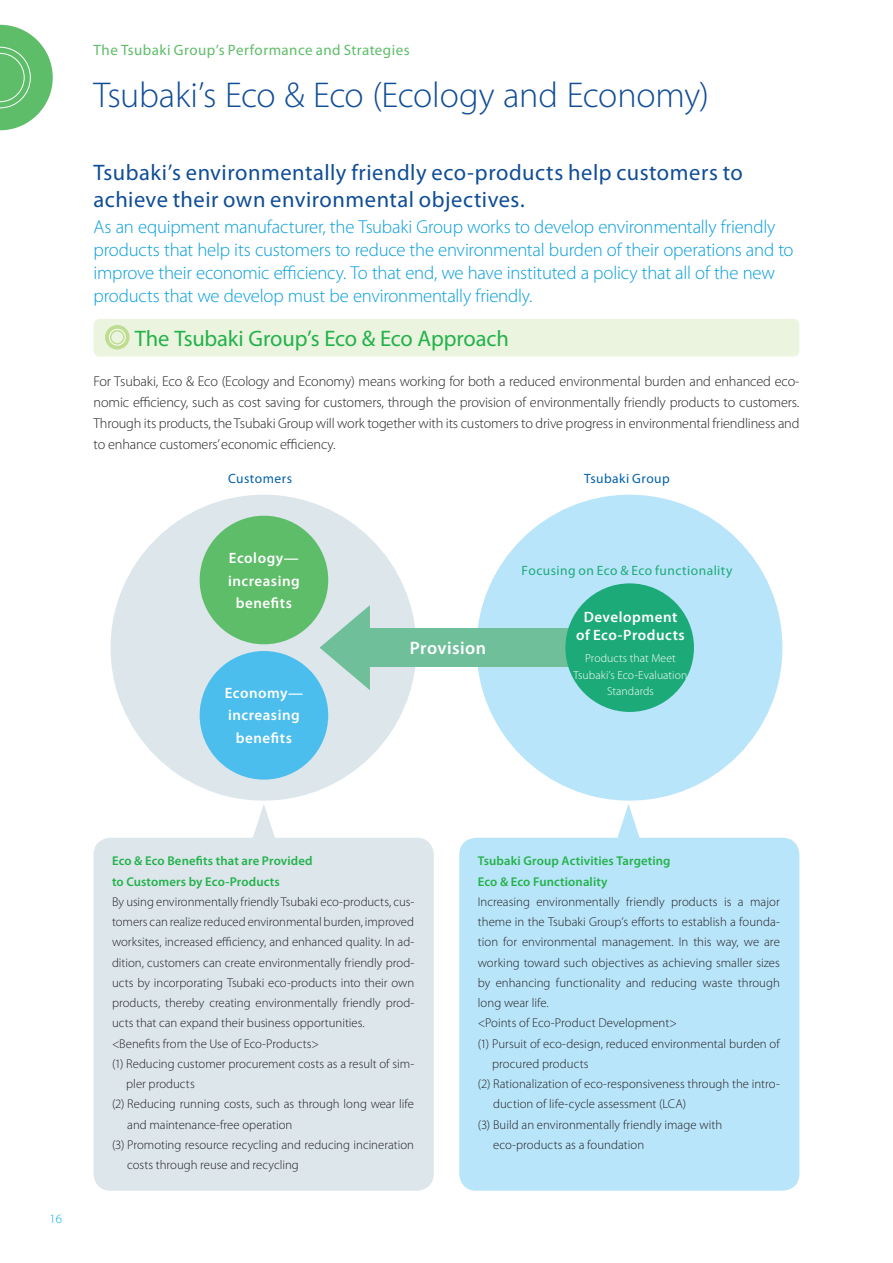
<style>
.page{position:relative;width:893px;height:1263px;background:#fff}
.page>*{position:absolute;margin:0;border:0;box-sizing:border-box;transform-origin:0 0}
.ページタイトル_E{font:300 36px "Myriad Pro";letter-spacing:-.01em;color:#0f4d96}
.t1{font:22.5px/27px "Myriad Pro";letter-spacing:.025em;color:#0f4d96}
.見出し2_E{font:22.5px "Myriad Pro";letter-spacing:-.01em;color:#23b24b}
.リード_E{font:300 18.75px/23.2px "Myriad Pro";letter-spacing:-.01em;color:#069edb}
.t2{font:600 18px "Myriad Pro";letter-spacing:.025em;color:#fff}
.t3{font:600 15px/22.5px "Myriad Pro";letter-spacing:.035em;color:#fff}
.ページタイトル1{font:15px "Myriad Pro";letter-spacing:.03em;color:#5ebd68}
.本文1_E{font:300 14.25px/21px "Myriad Pro";letter-spacing:-.01em;color:#231f20;text-align:justify}
.t4{font:13.5px "Myriad Pro";letter-spacing:.035em;color:#1caa79}
.t5{font:13.5px "Myriad Pro";letter-spacing:.035em;color:#0160ae}
.本文2_E_8_5_13_5{font:300 12.75px/20.2px "Myriad Pro";color:#231f20}
.本文2_E_8_5_13_5-2{font:600 12.75px "Myriad Pro";letter-spacing:.01em;color:#23b24b}
.t6{font:300 12.75px "Myriad Pro";color:#00aeef}
.見出し3_E_8_5_13_5{font:300 11.7px/16.6px "Myriad Pro";letter-spacing:.005em;color:#fff;text-align:center}
</style>
<div class="page">
<svg style="left:252px;top:804px;width:23px;height:34px"></svg>
<svg style="left:611px;top:804px;width:35px;height:34px"></svg>
<div style="left:94px;top:838px;width:340px;height:353px;background:#dce6eb;border-radius:17px"></div>
<div style="left:459px;top:838px;width:340px;height:353px;background:#b9e5fa;border-radius:17px"></div>
<svg style="left:0;top:25px;width:53px;height:105px"></svg>
<div style="left:94px;top:319px;width:705px;height:38px;background:#ebf4de;border-radius:6px"></div>
<div style="left:105px;top:325px;width:25px;height:24px;border:6px solid #bfdc93;border-radius:50%"></div>
<div style="left:109px;top:329px;width:17px;height:17px;border:1px solid #fff;border-radius:50%"></div>
<div style="left:111px;top:495px;width:305px;height:306px;background:#dce6eb;border-radius:50%"></div>
<div style="left:476px;top:495px;width:306px;height:306px;background:#b9e5fa;border-radius:50%"></div>
<div style="left:363px;top:628px;width:241px;height:39px;background:#6fbf9b"></div>
<svg style="left:320px;top:605px;width:50px;height:85px"></svg>
<div style="left:565px;top:583px;width:129px;height:129px;background:#1caa79;border-radius:50%"></div>
<div style="left:200px;top:516px;width:128px;height:128px;background:#5ebd68;border-radius:50%"></div>
<div style="left:200px;top:651px;width:128px;height:129px;background:#4bbeed;border-radius:50%"></div>
<p class="ページタイトル1" style="left:94px;top:41px;width:318px">The Tsubaki Group’s Performance and Strategies</p>
<p class="ページタイトル_E" style="left:94px;top:73px;width:617px">Tsubaki’s Eco &amp; Eco (Ecology and Economy)</p>
<p class="t1" style="left:94px;top:159px;width:651px">Tsubaki’s environmentally friendly eco-products help customers to achieve their own environmental objectives.</p>
<p class="リード_E" style="left:94px;top:214px;width:701px">As an equipment manufacturer, the Tsubaki Group works to develop environmentally friendly products that help its customers to reduce the environmental burden of their operations and to improve their economic efficiency. To that end, we have instituted a policy that all of the new products that we develop must be environmentally friendly.</p>
<p class="見出し2_E" style="left:135px;top:324px;width:376px">The Tsubaki Group’s Eco &amp; Eco Approach</p>
<p class="本文1_E" style="left:94px;top:371px;width:707px">For Tsubaki, Eco &amp; Eco (Ecology and Economy) means working for both a reduced environmental burden and enhanced eco&shy;nomic efficiency, such as cost saving for customers, through the provision of environmentally friendly products to customers.<br>Through its products, the Tsubaki Group will work together with its customers to drive progress in environmental friendliness and to enhance customers’economic efficiency.</p>
<p class="t5" style="left:228px;top:470px;width:66px">Customers</p>
<p class="t5" style="left:584px;top:470px;width:87px">Tsubaki Group</p>
<p class="t3" style="left:229px;top:546px;width:71px">Ecology—</p>
<p class="t3" style="left:228px;top:569px;width:73px">increasing</p>
<p class="t3" style="left:236px;top:591px;width:58px">benefits</p>
<p class="t3" style="left:225px;top:681px;width:80px">Economy— increasing</p>
<p class="t3" style="left:236px;top:726px;width:58px">benefits</p>
<p class="t2" style="left:410px;top:636px;width:78px">Provision</p>
<p class="t4" style="left:521px;top:562px;width:213px">Focusing on Eco &amp; Eco functionality</p>
<p class="t3" style="left:584px;top:605px;width:95px">Development</p>
<p class="t3" style="left:576px;top:623px;width:110px">of Eco-Products</p>
<p class="見出し3_E_8_5_13_5" style="left:574px;top:650px;width:115px">Products that Meet<br>Tsubaki’s Eco-Evaluation<br>Standards</p>
<p class="t6" style="left:49px;top:1211px;width:14px">16</p>
<p class="本文2_E_8_5_13_5-2" style="left:112px;top:853px;width:202px">Eco &amp; Eco Benefits that are Provided</p>
<p class="本文2_E_8_5_13_5-2" style="left:112px;top:873px;width:169px">to Customers by Eco-Products</p>
<p class="本文2_E_8_5_13_5" style="left:112px;top:891px;width:304px;text-align:justify">By using environmentally friendly Tsubaki eco-products, cus&shy;tomers can realize reduced environmental burden, improved worksites, increased efficiency, and enhanced quality. In ad&shy;dition, customers can create environmentally friendly prod&shy;ucts by incorporating Tsubaki eco-products into their own products, thereby creating environmentally friendly prod&shy;ucts that can expand their business opportunities.</p>
<p class="本文2_E_8_5_13_5" style="left:112px;top:1033px;width:208px">&lt;Benefits from the Use of Eco-Products&gt;</p>
<p class="本文2_E_8_5_13_5" style="left:126px;top:1053px;width:289px;text-indent:-14px">(1) Reducing customer procurement costs as a result of sim&shy;pler products</p>
<p class="本文2_E_8_5_13_5" style="left:127px;top:1094px;width:288px;text-indent:-15px">(2) Reducing running costs, such as through long wear life and maintenance-free operation</p>
<p class="本文2_E_8_5_13_5" style="left:127px;top:1134px;width:288px;text-indent:-15px">(3) Promoting resource recycling and reducing incineration costs through reuse and recycling</p>
<p class="本文2_E_8_5_13_5-2" style="left:478px;top:853px;width:194px">Tsubaki Group Activities Targeting</p>
<p class="本文2_E_8_5_13_5-2" style="left:478px;top:873px;width:131px">Eco &amp; Eco Functionality</p>
<p class="本文2_E_8_5_13_5" style="left:478px;top:891px;width:304px;text-align:justify">Increasing environmentally friendly products is a major theme in the Tsubaki Group’s efforts to establish a founda&shy;tion for environmental management. In this way, we are working toward such objectives as achieving smaller sizes by enhancing functionality and reducing waste through long wear life.</p>
<p class="本文2_E_8_5_13_5" style="left:478px;top:1013px;width:201px">&lt;Points of Eco-Product Development&gt;</p>
<p class="本文2_E_8_5_13_5" style="left:492px;top:1033px;width:289px;text-indent:-14px">(1) Pursuit of eco-design, reduced environmental burden of procured products</p>
<p class="本文2_E_8_5_13_5" style="left:493px;top:1074px;width:288px;text-indent:-15px">(2) Rationalization of eco-responsiveness through the intro&shy;duction of life-cycle assessment (LCA)</p>
<p class="本文2_E_8_5_13_5" style="left:493px;top:1114px;width:231px;text-indent:-15px">(3) Build an environmentally friendly image with eco-products as a foundation</p>
</div>
